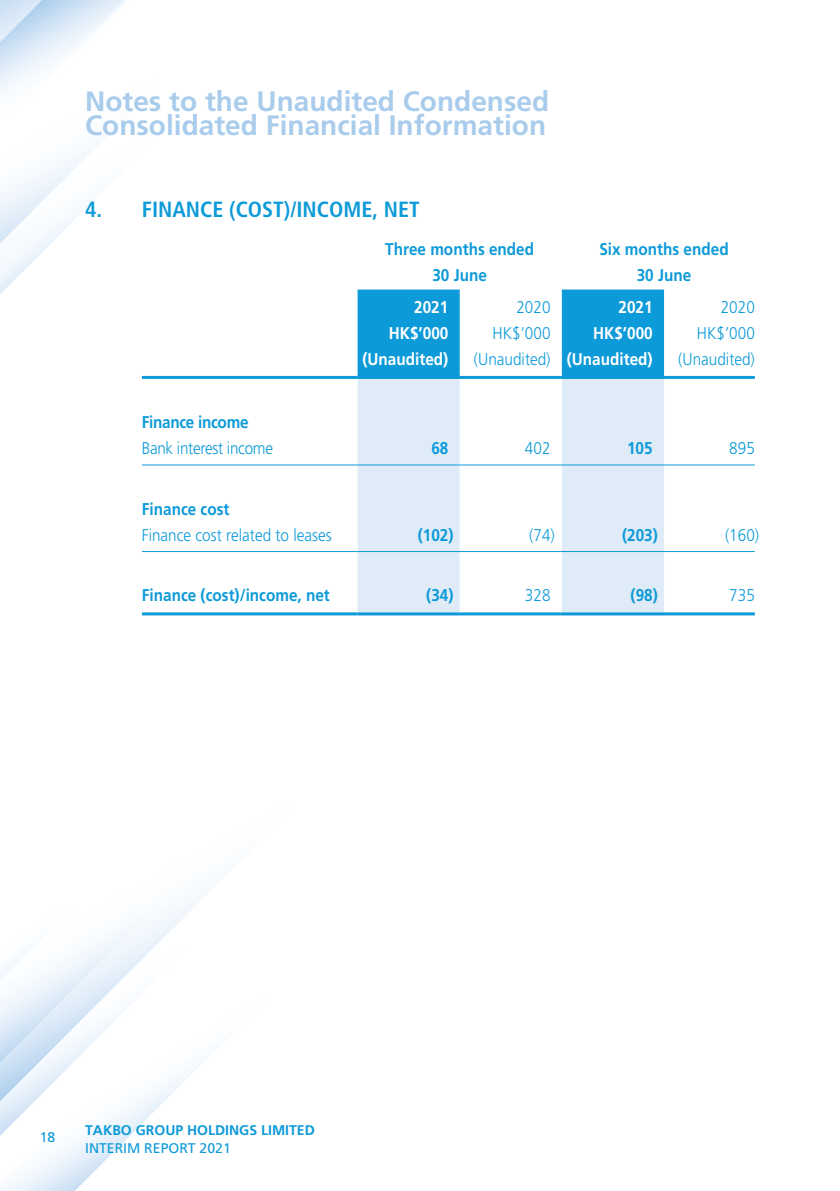
<style>
.page{position:relative;width:840px;height:1191px;background:#fff}
.page>*{position:absolute;margin:0;border:0;box-sizing:border-box;transform-origin:0 0}
.t1{font:700 28px/24px "Frutiger LT Std";color:#a9ccec}
.t2{font:700 condensed 22px "Frutiger LT Std";color:#0d9ad8}
.t3{font:300 17px "Frutiger LT Std";color:#0d9ad8;scale:.9 1}
.t4{font:700 17px/26px "Frutiger LT Std";color:#0d9ad8;text-align:center;scale:.9 1}
.t5{font:700 17px "Frutiger LT Std";color:#fff;scale:.9 1}
.t6{font:300 17px "Frutiger LT Std";letter-spacing:-.02em;color:#0d9ad8;scale:.9 1}
.t7{font:700 17px "Frutiger LT Std";letter-spacing:-.02em;color:#0d9ad8;scale:.9 1}
.t8{font:700 14px "Frutiger LT Std";color:#0d9ad8}
.t9{font:14px "Frutiger LT Std";color:#0d9ad8}
.s1{font-weight:700;color:#fff}
</style>
<div class="page">
<img style="left:0;top:0;width:755px;height:1191px">
<svg style="left:357px;top:289px;width:306px;height:87px"></svg>
<svg style="left:357px;top:379px;width:306px;height:233px;fill:#dfecf8"></svg>
<hr style="left:142px;top:376px;width:215px;height:3px;background:#0d9ad8">
<hr style="left:357px;top:376px;width:102px;height:3px;background:#0d9ad8">
<hr style="left:459px;top:376px;width:102px;height:3px;background:#0d9ad8">
<hr style="left:561px;top:376px;width:102px;height:3px;background:#0d9ad8">
<hr style="left:663px;top:376px;width:91px;height:3px;background:#0d9ad8">
<hr style="left:142px;top:464px;width:215px;height:1px;background:#0d9ad8">
<hr style="left:357px;top:464px;width:102px;height:1px;background:#0d9ad8">
<hr style="left:459px;top:464px;width:102px;height:1px;background:#0d9ad8">
<hr style="left:561px;top:464px;width:102px;height:1px;background:#0d9ad8">
<hr style="left:663px;top:464px;width:91px;height:1px;background:#0d9ad8">
<hr style="left:142px;top:551px;width:215px;height:1px;background:#0d9ad8">
<hr style="left:357px;top:551px;width:102px;height:1px;background:#0d9ad8">
<hr style="left:459px;top:551px;width:102px;height:1px;background:#0d9ad8">
<hr style="left:561px;top:551px;width:102px;height:1px;background:#0d9ad8">
<hr style="left:663px;top:551px;width:91px;height:1px;background:#0d9ad8">
<hr style="left:142px;top:612px;width:215px;height:3px;background:#0d9ad8">
<hr style="left:357px;top:612px;width:102px;height:3px;background:#0d9ad8">
<hr style="left:459px;top:612px;width:102px;height:3px;background:#0d9ad8">
<hr style="left:561px;top:612px;width:102px;height:3px;background:#0d9ad8">
<hr style="left:663px;top:612px;width:91px;height:3px;background:#0d9ad8">
<h1 class="t1" style="left:85px;top:90px;width:465px">Notes to the Unaudited Condensed<br>Consolidated Financial Information</h1>
<p class="t2" style="left:85px;top:196px;width:336px">4. FINANCE (COST)/INCOME, NET</p>
<p class="t4" style="left:385px;top:236px;width:167px">Three months ended<br>30 June</p>
<p class="t4" style="left:599px;top:236px;width:145px">Six months ended<br>30 June</p>
<p class="t5" style="left:414px;top:297px;width:39px">2021</p>
<p class="t3" style="left:516px;top:297px;width:39px">2020</p>
<p class="t5" style="left:618px;top:297px;width:39px">2021</p>
<p class="t3" style="left:720px;top:297px;width:39px">2020</p>
<p class="t5" style="left:388px;top:323px;width:68px">HK$’000</p>
<p class="t3" style="left:492px;top:323px;width:66px">HK$’000</p>
<p class="t5" style="left:592px;top:323px;width:68px">HK$’000</p>
<p class="t3" style="left:696px;top:323px;width:66px">HK$’000</p>
<p class="t5" style="left:362px;top:349px;width:97px">(Unaudited)</p>
<p class="t3" style="left:473px;top:349px;width:200px">(Unaudited) <span class="s1">(Unaudited)</span></p>
<p class="t3" style="left:678px;top:349px;width:87px">(Unaudited)</p>
<p class="t7" style="left:142px;top:412px;width:120px">Finance income</p>
<p class="t6" style="left:142px;top:438px;width:147px">Bank interest income</p>
<p class="t4" style="left:431px;top:435px;width:20px">68</p>
<p class="t3" style="left:524px;top:438px;width:30px">402</p>
<p class="t4" style="left:626px;top:435px;width:30px">105</p>
<p class="t3" style="left:728px;top:438px;width:30px">895</p>
<p class="t4" style="left:142px;top:496px;width:99px">Finance cost</p>
<p class="t3" style="left:142px;top:525px;width:212px">Finance cost related to leases</p>
<p class="t4" style="left:417px;top:522px;width:41px">(102)</p>
<p class="t3" style="left:529px;top:525px;width:30px">(74)</p>
<p class="t4" style="left:621px;top:522px;width:41px">(203)</p>
<p class="t3" style="left:724px;top:525px;width:39px">(160)</p>
<p class="t4" style="left:142px;top:582px;width:210px">Finance (cost)/income, net</p>
<p class="t4" style="left:426px;top:582px;width:32px">(34)</p>
<p class="t3" style="left:524px;top:585px;width:30px">328</p>
<p class="t4" style="left:630px;top:582px;width:32px">(98)</p>
<p class="t3" style="left:729px;top:585px;width:30px">735</p>
<p class="t9" style="left:40px;top:1128px;width:17px">18</p>
<p class="t8" style="left:85px;top:1121px;width:231px">TAKBO GROUP HOLDINGS LIMITED</p>
<p class="t9" style="left:85px;top:1139px;width:147px">INTERIM REPORT 2021</p>
</div>
